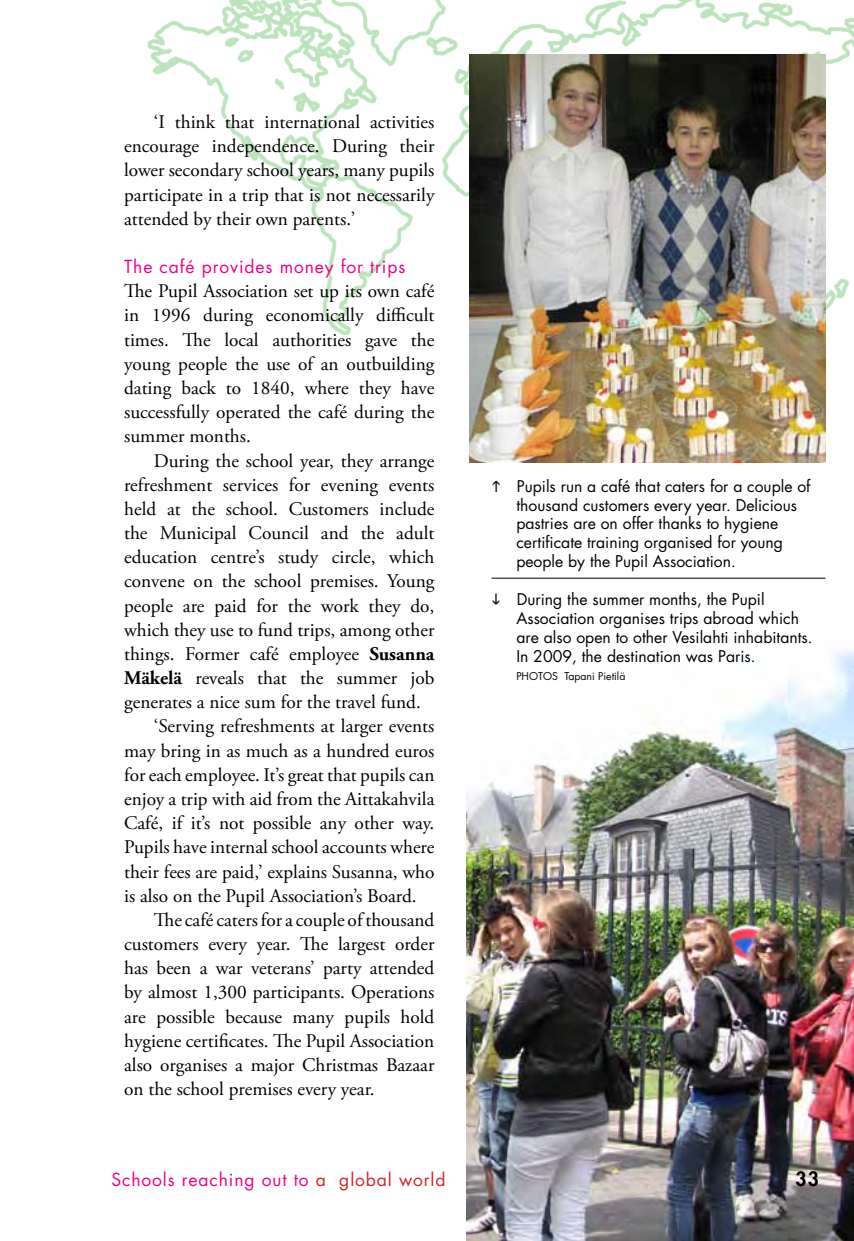
<style>
.page{position:relative;width:854px;height:1241px;background:#fff}
.page>*{position:absolute;margin:0;border:0;box-sizing:border-box;transform-origin:0 0}
.t1{font:19.25px/24.2px "Adobe Garamond Pro";color:#000;text-align:justify}
.t2{font:800 19.25px "Futura Std";color:#000}
.t3{font:17.5px "Futura Std";letter-spacing:.05em;color:#ec008c}
.t4{font:15.75px/18.9px "Futura Std";color:#000}
.t5{font:10.5px "Futura Std";color:#000}
.s1{font-weight:700}
.s2{color:#d2232a}
</style>
<div class="page">
<img style="left:147px;top:0;width:706px;height:382px">
<img style="left:466px;top:650px;width:387px;height:590px">
<img style="left:469px;top:55px;width:356px;height:407px">
<hr style="left:491px;top:577px;width:334px;height:1px;background:#000">
<p class="t1" style="left:124px;top:111px;width:312px;text-indent:30px">‘I think that international activities encourage independence. During their lower secondary school years, many pupils participate in a trip that is not necessarily attended by their own parents.’</p>
<p class="t3" style="left:124px;top:255px;width:282px">The café provides money for trips</p>
<p class="t1" style="left:124px;top:280px;width:312px">The Pupil Association set up its own café in 1996 during economically difficult times. The local authorities gave the young people the use of an outbuilding dating back to 1840, where they have successfully operated the café during the summer months.</p>
<p class="t1" style="left:154px;top:449px;width:282px">During the school year, they arrange</p>
<p class="t1" style="left:124px;top:473px;width:312px">refreshment services for evening events</p>
<p class="t1" style="left:124px;top:497px;width:312px">held at the school. Customers include</p>
<p class="t1" style="left:124px;top:521px;width:312px">the Municipal Council and the adult</p>
<p class="t1" style="left:124px;top:545px;width:312px">education centre’s study circle, which</p>
<p class="t1" style="left:124px;top:570px;width:312px">convene on the school premises. Young</p>
<p class="t1" style="left:124px;top:594px;width:311px">people are paid for the work they do,</p>
<p class="t1" style="left:124px;top:618px;width:312px">which they use to fund trips, among other</p>
<p class="t1" style="left:124px;top:642px;width:312px">things. Former café employee <span class="s1">Susanna</span></p>
<p class="t1" style="left:124px;top:666px;width:312px"><span class="s1">Mäkelä</span> reveals that the summer job</p>
<p class="t1" style="left:124px;top:690px;width:298px">generates a nice sum for the travel fund.</p>
<p class="t1" style="left:154px;top:714px;width:282px">‘Serving refreshments at larger events</p>
<p class="t1" style="left:124px;top:739px;width:312px">may bring in as much as a hundred euros</p>
<p class="t1" style="left:124px;top:763px;width:312px">for each employee. It’s great that pupils can</p>
<p class="t1" style="left:124px;top:787px;width:312px">enjoy a trip with aid from the Aittakahvila</p>
<p class="t1" style="left:124px;top:811px;width:312px">Café, if it’s not possible any other way.</p>
<p class="t1" style="left:124px;top:835px;width:312px">Pupils have internal school accounts where</p>
<p class="t1" style="left:124px;top:859px;width:312px">their fees are paid,’ explains Susanna, who</p>
<p class="t1" style="left:124px;top:884px;width:294px">is also on the Pupil Association’s Board.</p>
<p class="t1" style="left:154px;top:908px;width:282px">The café caters for a couple of thousand</p>
<p class="t1" style="left:124px;top:932px;width:312px">customers every year. The largest order</p>
<p class="t1" style="left:124px;top:956px;width:312px">has been a war veterans’ party attended</p>
<p class="t1" style="left:124px;top:980px;width:312px">by almost 1,300 participants. Operations</p>
<p class="t1" style="left:124px;top:1004px;width:312px">are possible because many pupils hold</p>
<p class="t1" style="left:124px;top:1029px;width:312px">hygiene certificates. The Pupil Association</p>
<p class="t1" style="left:124px;top:1053px;width:312px">also organises a major Christmas Bazaar</p>
<p class="t1" style="left:124px;top:1077px;width:252px">on the school premises every year.</p>
<p class="t4" style="left:516px;top:476px;width:295px">Pupils run a café that caters for a couple of thousand customers every year. Delicious pastries are on offer thanks to hygiene certificate training organised for young people by the Pupil Association.</p>
<p class="t4" style="left:516px;top:589px;width:298px">During the summer months, the Pupil Association organises trips abroad which are also open to other Vesilahti inhabitants.<br>In 2009, the destination was Paris.</p>
<p class="t5" style="left:516px;top:669px;width:110px">PHOTOS Tapani Pietilä</p>
<p class="t3" style="left:111px;top:1168px;width:335px">Schools reaching out to <span class="s2">a global world</span></p>
<p class="t2" style="left:795px;top:1166px;width:25px">33</p>
</div>
